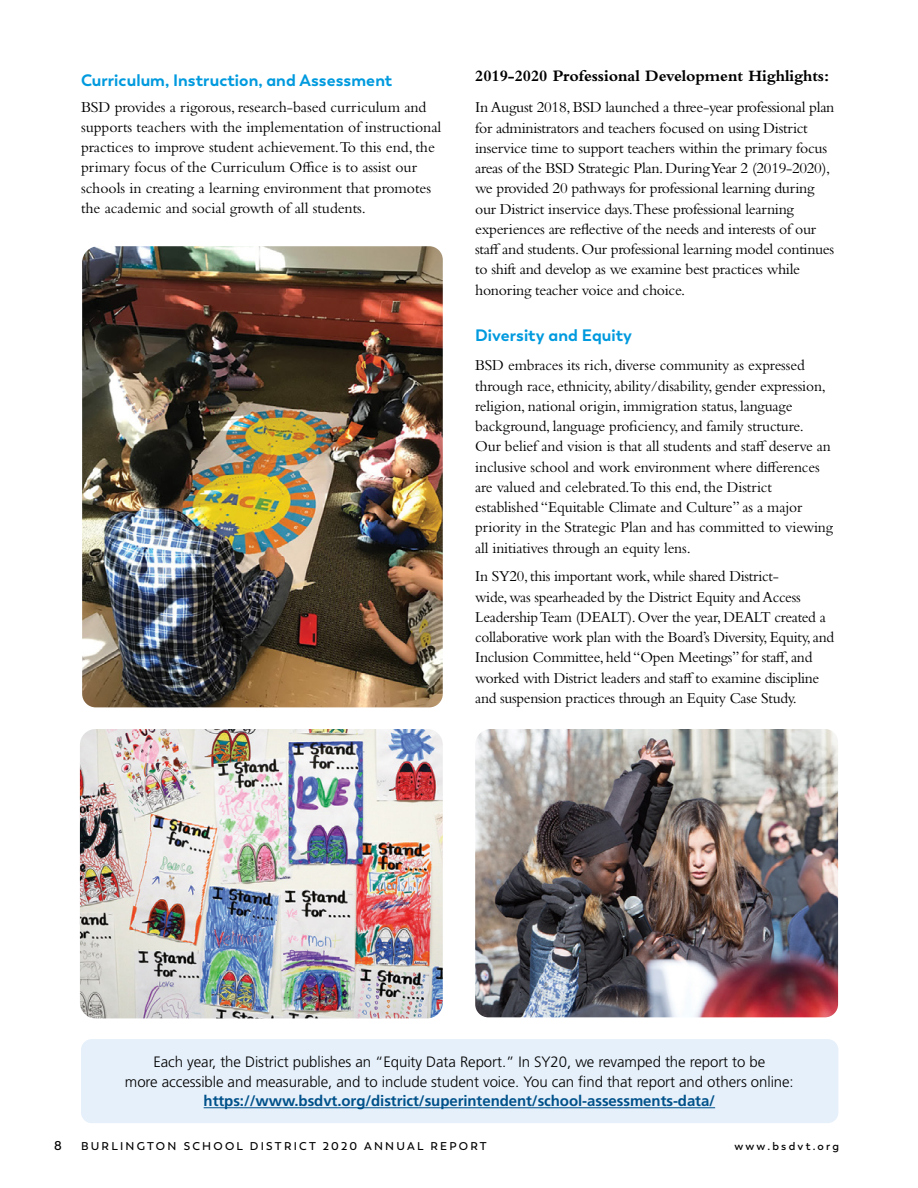
<style>
.page{position:relative;width:918px;height:1188px;background:#fff}
.page>*{position:absolute;margin:0;border:0;box-sizing:border-box;transform-origin:0 0}
.t1{font:700 16.5px "Trenda";letter-spacing:.005em;color:#009ade}
.t2{font:700 16.5px "Bembo Std";letter-spacing:-.005em;color:#000}
.t3{font:15.75px/20.2px "Bembo Std";letter-spacing:-.02em;color:#000}
.t4{font:300 15px/19.5px "Frutiger LT Std";letter-spacing:-.005em;color:#000;text-align:center}
.t5{font:700 15px "Frutiger LT Std";letter-spacing:-.005em;color:#00518a}
.t6{font:600 12.75px "Trenda";color:#000}
.t7{font:600 11.25px "Trenda";letter-spacing:.2em;color:#000}
</style>
<div class="page">
<img style="left:475px;top:729px;width:363px;height:288px">
<img style="left:80px;top:729px;width:363px;height:289px">
<div style="left:81px;top:1039px;width:757px;height:84px;background:#e6f0fa;border-radius:11px"></div>
<hr style="left:204px;top:1107px;width:511px;height:1px;background:#00518a">
<img style="left:82px;top:246px;width:361px;height:461px">
<p class="t1" style="left:81px;top:70px;width:313px">Curriculum, Instruction, and Assessment</p>
<p class="t3" style="left:81px;top:96px;width:362px">BSD provides a rigorous, research-based curriculum and supports teachers with the implementation of instructional practices to improve student achievement.To this end, the primary focus of the Curriculum Office is to assist our schools in creating a learning environment that promotes the academic and social growth of all students.</p>
<p class="t2" style="left:475px;top:67px;width:356px">2019-2020 Professional Development Highlights:</p>
<p class="t3" style="left:475px;top:97px;width:361px">In August 2018, BSD launched a three-year professional plan for administrators and teachers focused on using District inservice time to support teachers within the primary focus areas of the BSD Strategic Plan. During Year 2 (2019-2020), we provided 20 pathways for professional learning during our District inservice days.These professional learning experiences are reflective of the needs and interests of our staff and students. Our professional learning model continues to shift and develop as we examine best practices while honoring teacher voice and choice.</p>
<p class="t1" style="left:475px;top:325px;width:158px">Diversity and Equity</p>
<p class="t3" style="left:475px;top:355px;width:359px">BSD embraces its rich, diverse community as expressed through race, ethnicity, ability/disability, gender expression, religion, national origin, immigration status, language background, language proficiency, and family structure.<br>Our belief and vision is that all students and staff deserve an inclusive school and work environment where differences are valued and celebrated.To this end, the District established “Equitable Climate and Culture” as a major priority in the Strategic Plan and has committed to viewing all initiatives through an equity lens.</p>
<p class="t3" style="left:475px;top:566px;width:360px">In SY20, this important work, while shared District-<br>wide, was spearheaded by the District Equity and Access Leadership Team (DEALT). Over the year, DEALT created a collaborative work plan with the Board’s Diversity, Equity, and Inclusion Committee, held “Open Meetings” for staff, and worked with District leaders and staff to examine discipline and suspension practices through an Equity Case Study.</p>
<p class="t4" style="left:125px;top:1053px;width:670px">Each year, the District publishes an “Equity Data Report.” In SY20, we revamped the report to be<br>more accessible and measurable, and to include student voice. You can find that report and others online:</p>
<p class="t5" style="left:204px;top:1092px;width:513px">https://www.bsdvt.org/district/superintendent/school-assessments-data/</p>
<p class="t6" style="left:54px;top:1138px;width:9px">8</p>
<p class="t7" style="left:81px;top:1140px;width:407px">BURLINGTON SCHOOL DISTRICT 2020 ANNUAL REPORT</p>
<p class="t7" style="left:734px;top:1140px;width:106px">www.bsdvt.org</p>
</div>
